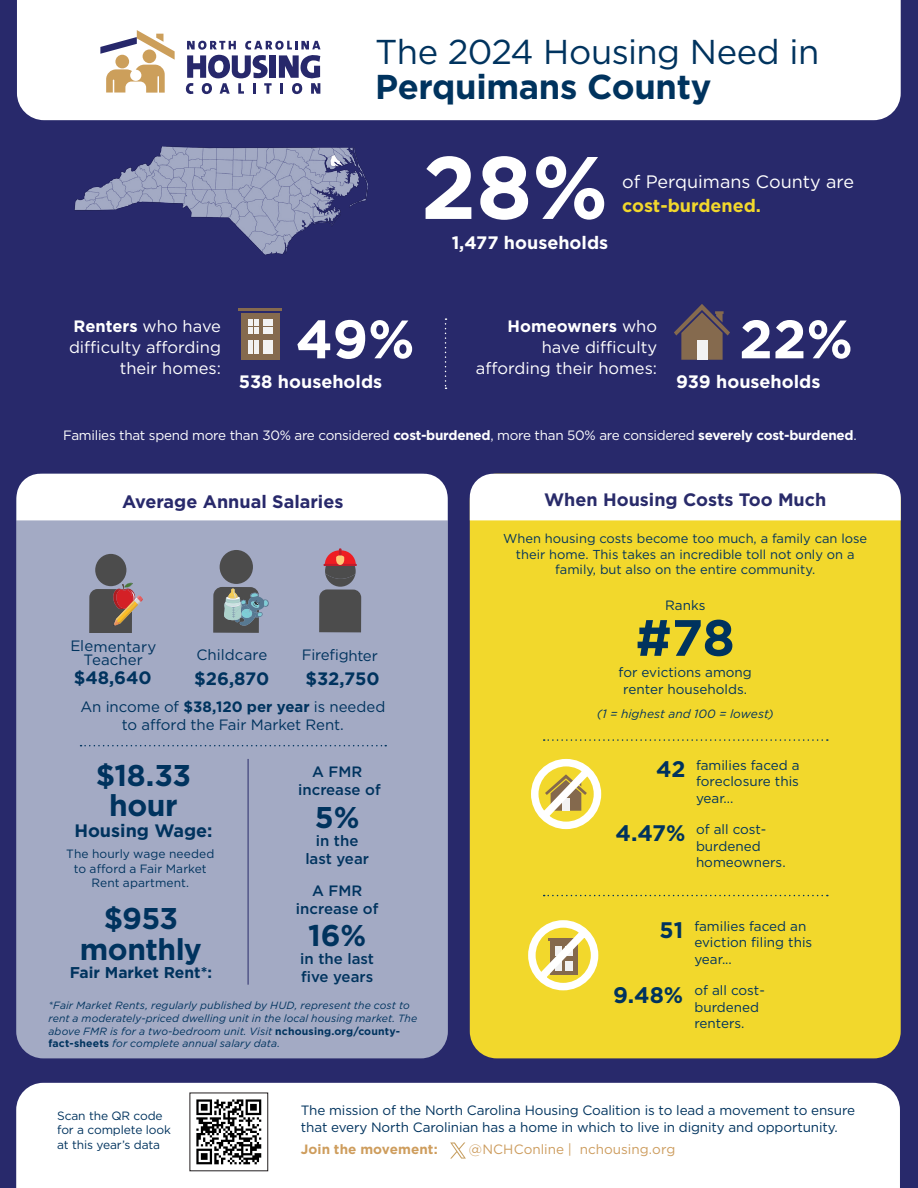
<style>
.page{position:relative;width:918px;height:1188px;background:#28296b}
.page>*{position:absolute;margin:0;border:0;box-sizing:border-box;transform-origin:0 0}
.t1{font:700 88.5px "Gotham";color:#fff}
.t2{font:700 54px "Gotham";color:#fff}
.t3{font:700 51px "Gotham";color:#00335e}
.t4{font:34.5px "Gotham";letter-spacing:-.015em;color:#00335e}
.t5{font:700 34.5px "Gotham";letter-spacing:-.01em;color:#00335e}
.t6{font:700 30px/30px "Gotham";letter-spacing:-.02em;color:#00335e;text-align:center}
.t7{font:700 22.5px "Gotham";color:#00335e}
.t8{font:700 18px "Gotham";color:#fff}
.t9{font:700 18px "Gotham";letter-spacing:-.005em;color:#00335e}
.t10{font:700 18px "Gotham";color:#292b6a}
.t11{font:18px "Gotham";color:#fff}
.t12{font:700 18px "Gotham";color:#28296b}
.t13{font:700 18px "Gotham";color:#f2d82c}
.t14{font:16.5px/21px "Gotham";color:#fff;text-align:right}
.t15{font:700 15.6px "Gotham";color:#00335e}
.t16{font:15px/18px "Gotham";color:#00335e;text-align:center}
.t17{font:500 15px/18px "Gotham";color:#00335e;text-align:center}
.t18{font:15px "Gotham";letter-spacing:-.025em;color:#00335e}
.t19{font:13.5px/16.5px "Gotham";letter-spacing:-.01em;color:#00335e}
.t20{font:13.5px "Gotham";letter-spacing:-.02em;color:#fff}
.t21{font:13.5px "Gotham";letter-spacing:.005em;color:#cd9d5f}
.t22{font:700 13.5px "Gotham";letter-spacing:.005em;color:#ce9d5d}
.t23{font:12.9px/15.5px "Gotham";color:#00335e;text-align:center}
.t24{font:12px/14.4px "Gotham";letter-spacing:-.005em;color:#00335e}
.t25{font:italic 12px "Gotham";letter-spacing:.005em;color:#00335e}
.t26{font:italic 10.5px/12.6px "Gotham";letter-spacing:.005em;color:#00335e}
.s1{font-weight:700}
.s2{font-weight:700;font-style:normal}
</style>
<div class="page">
<div style="left:16px;top:474px;width:432px;height:584px;background:#a3aac4;border-radius:27px"></div>
<div style="left:470px;top:474px;width:431px;height:584px;background:#f2d82c;border-radius:27px"></div>
<div style="left:17px;top:0;width:884px;height:120px;background:#fff"></div>
<div style="left:16px;top:1083px;width:884px;height:105px;background:#fff"></div>
<img style="left:74px;top:146px;width:294px;height:109px">
<div style="left:241px;top:313px;width:39px;height:47px;background:#856a4e"></div>
<svg style="left:249px;top:340px;width:24px;height:14px"></svg>
<svg style="left:249px;top:320px;width:24px;height:13px"></svg>
<hr style="left:239px;top:308px;width:43px;height:3px;background:#856a4e">
<div style="left:17px;top:474px;width:431px;height:46px;background:#fff"></div>
<svg style="left:674px;top:304px;width:56px;height:56px"></svg>
<div style="left:697px;top:340px;width:11px;height:20px;background:#f2f2f2"></div>
<svg style="left:445px;top:318px;width:2px;height:71px"></svg>
<div style="left:470px;top:474px;width:431px;height:46px;background:#fff"></div>
<svg style="left:544px;top:895px;width:284px;height:1px"></svg>
<svg style="left:544px;top:739px;width:284px;height:2px"></svg>
<svg style="left:81px;top:745px;width:305px;height:1px"></svg>
<svg style="left:531px;top:758px;width:71px;height:72px"></svg>
<svg style="left:528px;top:920px;width:71px;height:71px"></svg>
<svg style="left:100px;top:30px;width:75px;height:63px;background:#e0d0bb"></svg>
<svg style="left:186px;top:40px;width:135px;height:54px"></svg>
<svg style="left:450px;top:1142px;width:16px;height:17px"></svg>
<div style="left:194px;top:1097px;width:70px;height:70px;background:linear-gradient(to right,#fff,#fff)"></div>
<svg style="left:196px;top:1099px;width:65px;height:65px;background:#7d7d7d"></svg>
<hr style="left:248px;top:759px;width:1px;height:226px;background:#292b6a">
<div style="left:220px;top:550px;width:33px;height:34px;background:#4c4c4c;border-radius:50%"></div>
<svg style="left:213px;top:587px;width:56px;height:46px"></svg>
<div style="left:95px;top:554px;width:31px;height:32px;background:#4c4c4c;border-radius:50%"></div>
<svg style="left:89px;top:583px;width:54px;height:49px"></svg>
<svg style="left:319px;top:548px;width:42px;height:84px"></svg>
<h3 class="t4" style="left:375px;top:30px;width:446px">The 2024 Housing Need in</h3>
<h3 class="t5" style="left:375px;top:64px;width:338px">Perquimans County</h3>
<h1 class="t1" style="left:421px;top:129px;width:189px">28%</h1>
<h3 class="t8" style="left:452px;top:231px;width:158px">1,477 households</h3>
<h3 class="t11" style="left:622px;top:170px;width:234px">of Perquimans County are</h3>
<h3 class="t13" style="left:622px;top:193px;width:141px">cost-burdened.</h3>
<p class="t14" style="left:69px;top:315px;width:153px"><span class="s1">Renters</span> who have difficulty affording their homes:</p>
<h2 class="t2" style="left:296px;top:303px;width:120px">49%</h2>
<h3 class="t8" style="left:239px;top:370px;width:145px">538 households</h3>
<p class="t14" style="left:476px;top:315px;width:183px"><span class="s1">Homeowners</span> who have difficulty affording their homes:</p>
<h2 class="t2" style="left:739px;top:303px;width:115px">22%</h2>
<h3 class="t8" style="left:676px;top:370px;width:146px">939 households</h3>
<p class="t20" style="left:63px;top:427px;width:795px">Families that spend more than 30% are considered <span class="s1">cost-burdened</span>, more than 50% are considered <span class="s1">severely cost-burdened</span>.</p>
<h3 class="t12" style="left:122px;top:490px;width:223px">Average Annual Salaries</h3>
<h3 class="t10" style="left:544px;top:488px;width:284px">When Housing Costs Too Much</h3>
<p class="t23" style="left:503px;top:531px;width:365px">When housing costs become too much, a family can lose their home. This takes an incredible toll not only on a family, but also on the entire community.</p>
<p class="t16" style="left:70px;top:639px;width:88px;line-height:13.5px">Elementary<br>Teacher</p>
<h3 class="t9" style="left:74px;top:665px;width:80px">$48,640</h3>
<p class="t16" style="left:196px;top:646px;width:73px">Childcare</p>
<h3 class="t9" style="left:194px;top:666px;width:77px">$26,870</h3>
<p class="t18" style="left:302px;top:646px;width:77px">Firefighter</p>
<h3 class="t9" style="left:306px;top:667px;width:76px">$32,750</h3>
<p class="t16" style="left:80px;top:697px;width:306px">An income of <span class="s1">$38,120 per year</span> is needed to afford the Fair Market Rent.</p>
<h3 class="t6" style="left:96px;top:760px;width:97px">$18.33 hour</h3>
<h3 class="t9" style="left:74px;top:818px;width:140px">Housing Wage:</h3>
<p class="t24" style="left:66px;top:846px;width:150px;text-align:center">The hourly wage needed to afford a Fair Market<br>Rent apartment.</p>
<h3 class="t6" style="left:80px;top:902px;width:123px;line-height:31.2px">$953 monthly</h3>
<p class="t15" style="left:70px;top:962px;width:144px">Fair Market Rent*:</p>
<p class="t17" style="left:298px;top:763px;width:84px">A FMR increase of</p>
<h3 class="t6" style="left:315px;top:802px;width:46px">5%</h3>
<p class="t17" style="left:305px;top:831px;width:65px">in the last year</p>
<p class="t17" style="left:296px;top:881px;width:84px">A FMR increase of</p>
<h3 class="t6" style="left:308px;top:920px;width:60px">16%</h3>
<p class="t17" style="left:300px;top:950px;width:75px;text-align:left">in the last five years</p>
<p class="t26" style="left:48px;top:999px;width:370px">*Fair Market Rents, regularly published by HUD, represent the cost to rent a moderately-priced dwelling unit in the local housing market. The above FMR is for a two-bedroom unit. Visit <span class="s2">nchousing.org/county&shy;fact-sheets</span> for complete annual salary data.</p>
<p class="t19" style="left:665px;top:596px;width:42px">Ranks</p>
<h3 class="t3" style="left:636px;top:604px;width:100px">#78</h3>
<p class="t19" style="left:619px;top:664px;width:135px;text-align:center">for evictions among renter households.</p>
<p class="t25" style="left:597px;top:706px;width:178px">(1 = highest and 100 = lowest)</p>
<h3 class="t7" style="left:656px;top:754px;width:31px">42</h3>
<h3 class="t7" style="left:616px;top:819px;width:72px">4.47%</h3>
<p class="t19" style="left:696px;top:756px;width:105px;text-align:justify">families faced a foreclosure this year...</p>
<p class="t19" style="left:696px;top:821px;width:91px">of all cost&shy;burdened homeowners.</p>
<h3 class="t7" style="left:660px;top:915px;width:25px">51</h3>
<h3 class="t7" style="left:613px;top:980px;width:72px">9.48%</h3>
<p class="t19" style="left:694px;top:918px;width:119px">families faced an eviction filing this year...</p>
<p class="t19" style="left:694px;top:982px;width:72px">of all cost&shy;burdened renters.</p>
<p class="t24" style="left:57px;top:1108px;width:115px">Scan the QR code for a complete look at this year’s data</p>
<p class="t19" style="left:301px;top:1102px;width:556px">The mission of the North Carolina Housing Coalition is to lead a movement to ensure that every North Carolinian has a home in which to live in dignity and opportunity.</p>
<p class="t22" style="left:301px;top:1141px;width:138px">Join the movement:</p>
<p class="t21" style="left:469px;top:1141px;width:208px">@NCHConline | nchousing.org</p>
</div>
